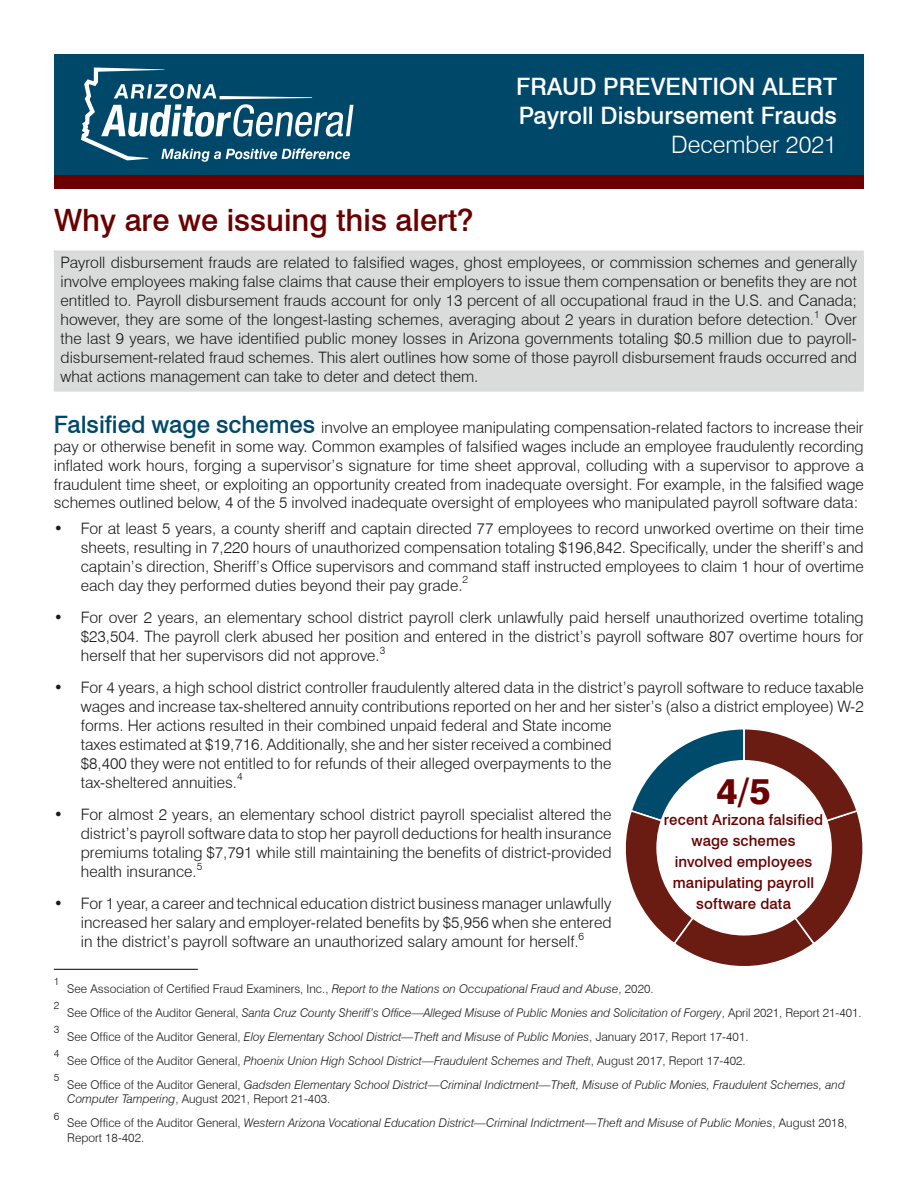
<style>
.page{position:relative;width:918px;height:1188px;background:#fff}
.page>*{position:absolute;margin:0;border:0;box-sizing:border-box;transform-origin:0 0}
.t1{font:800 36px "Swiss 721 BT";color:#6a0000}
.t2{font:500 30.75px "Swiss 721 BT";color:#6a0000}
.t3{font:500 24px/28.8px "Swiss 721 BT";color:#fff}
.t4{font:300 24px "Swiss 721 BT";color:#fff}
.t5{font:300 15.75px/18.9px "Swiss 721 BT";color:#1c1b1a;text-align:justify}
.t6{font:500 15px/21px "Swiss 721 BT";letter-spacing:.005em;color:#6a0000;text-align:center}
.t7{font:italic 300 12px/14.4px "Swiss 721 BT";color:#1c1b1a}
.t8{font:300 12px "Swiss 721 BT";color:#1c1b1a}
.t9{font:300 10.5px "Swiss 721 BT";color:#1c1b1a}
.s1{font-weight:500;font-size:24px;color:#00486a}
.s2{font-weight:700}
.s3{font-style:italic}
.s4{font-style:normal}
</style>
<div class="page">
<svg style="left:625px;top:729px;width:238px;height:237px"></svg>
<div style="left:656px;top:760px;width:176px;height:176px;background:#fff;border-radius:50%"></div>
<div style="left:54px;top:256px;width:810px;height:130px;background:#dadbdb"></div>
<div style="left:54px;top:380px;width:810px;height:12px;background:#dadbdb"></div>
<div style="left:54px;top:250px;width:810px;height:12px;background:#dadbdb"></div>
<hr style="left:54px;top:969px;width:144px;height:1px;background:#1c1b1a">
<div style="left:54px;top:54px;width:810px;height:122px;background:#00486a"></div>
<svg style="left:81px;top:68px;width:273px;height:94px"></svg>
<div style="left:54px;top:176px;width:810px;height:13px;background:#6a0000"></div>
<h2 class="t2" style="left:54px;top:201px;width:421px">Why are we issuing this alert?</h2>
<h3 class="t3" style="left:516px;top:72px;width:322px">FRAUD PREVENTION ALERT<br>Payroll Disbursement Frauds</h3>
<h3 class="t4" style="left:671px;top:130px;width:167px">December 2021</h3>
<p class="t5" style="left:61px;top:253px;width:798px">Payroll disbursement frauds are related to falsified wages, ghost employees, or commission schemes and generally involve employees making false claims that cause their employers to issue them compensation or benefits they are not entitled to. Payroll disbursement frauds account for only 13 percent of all occupational fraud in the U.S. and Canada; however, they are some of the longest-lasting schemes, averaging about 2 years in duration before detection.</p>
<p class="t9" style="left:814px;top:308px;width:7px">1</p>
<p class="t5" style="left:61px;top:310px;width:798px;text-indent:764px">Over the last 9 years, we have identified public money losses in Arizona governments totaling $0.5 million due to payroll&shy;disbursement-related fraud schemes. This alert outlines how some of those payroll disbursement frauds occurred and what actions management can take to deter and detect them.</p>
<p class="t5" style="left:54px;top:418px;width:811px"><span class="s1">Falsified wage schemes</span> involve an employee manipulating compensation-related factors to increase their pay or otherwise benefit in some way. Common examples of falsified wages include an employee fraudulently recording inflated work hours, forging a supervisor’s signature for time sheet approval, colluding with a supervisor to approve a fraudulent time sheet, or exploiting an opportunity created from inadequate oversight. For example, in the falsified wage schemes outlined below, 4 of the 5 involved inadequate oversight of employees who manipulated payroll software data:</p>
<p class="t5" style="left:81px;top:519px;width:784px;text-indent:-27px"><span class="s2">•</span> For at least 5 years, a county sheriff and captain directed 77 employees to record unworked overtime on their time sheets, resulting in 7,220 hours of unauthorized compensation totaling $196,842. Specifically, under the sheriff’s and captain’s direction, Sheriff’s Office supervisors and command staff instructed employees to claim 1 hour of overtime each day they performed duties beyond their pay grade.</p>
<p class="t9" style="left:463px;top:573px;width:7px">2</p>
<p class="t5" style="left:81px;top:608px;width:784px;text-indent:-27px"><span class="s2">•</span> For over 2 years, an elementary school district payroll clerk unlawfully paid herself unauthorized overtime totaling $23,504. The payroll clerk abused her position and entered in the district’s payroll software 807 overtime hours for herself that her supervisors did not approve.</p>
<p class="t9" style="left:380px;top:643px;width:7px">3</p>
<p class="t5" style="left:81px;top:678px;width:785px;text-align:left;text-indent:-27px"><span class="s2">•</span> For 4 years, a high school district controller fraudulently altered data in the district’s payroll software to reduce taxable wages and increase tax-sheltered annuity contributions reported on her and her sister’s (also a district employee) W-2 forms. Her actions resulted in their combined unpaid federal and State income<br>taxes estimated at $19,716. Additionally, she and her sister received a combined<br>$8,400 they were not entitled to for refunds of their alleged overpayments to the<br>tax-sheltered annuities.</p>
<p class="t9" style="left:237px;top:770px;width:7px">4</p>
<p class="t5" style="left:81px;top:805px;width:532px;text-indent:-27px"><span class="s2">•</span> For almost 2 years, an elementary school district payroll specialist altered the district’s payroll software data to stop her payroll deductions for health insurance premiums totaling $7,791 while still maintaining the benefits of district-provided health insurance.</p>
<h1 class="t1" style="left:716px;top:770px;width:56px">4/5</h1>
<p class="t6" style="left:664px;top:809px;width:161px">recent Arizona falsified wage schemes involved employees manipulating payroll software data</p>
<p class="t9" style="left:197px;top:859px;width:7px">5</p>
<p class="t5" style="left:81px;top:894px;width:532px;text-indent:-27px"><span class="s2">•</span> For 1 year, a career and technical education district business manager unlawfully increased her salary and employer-related benefits by $5,956 when she entered in the district’s payroll software an unauthorized salary amount for herself.</p>
<p class="t9" style="left:579px;top:930px;width:7px">6</p>
<p class="t9" style="left:54px;top:975px;width:7px">1</p>
<p class="t8" style="left:67px;top:981px;width:588px">See Association of Certified Fraud Examiners, Inc., <span class="s3">Report to the Nations on Occupational Fraud and Abuse</span>, 2020.</p>
<p class="t9" style="left:54px;top:999px;width:7px">2</p>
<p class="t7" style="left:67px;top:1005px;width:796px"><span class="s4">See Office of the Auditor General,</span> Santa Cruz County Sheriff’s Office—Alleged Misuse of Public Monies and Solicitation of Forgery<span class="s4">, April 2021, Report 21-401.</span></p>
<p class="t9" style="left:54px;top:1023px;width:7px">3</p>
<p class="t7" style="left:67px;top:1029px;width:683px"><span class="s4">See Office of the Auditor General,</span> Eloy Elementary School District—Theft and Misuse of Public Monies<span class="s4">, January 2017, Report 17-401.</span></p>
<p class="t9" style="left:54px;top:1047px;width:7px">4</p>
<p class="t7" style="left:67px;top:1053px;width:680px"><span class="s4">See Office of the Auditor General,</span> Phoenix Union High School District—Fraudulent Schemes and Theft<span class="s4">, August 2017, Report 17-402.</span></p>
<p class="t9" style="left:54px;top:1071px;width:7px">5</p>
<p class="t7" style="left:67px;top:1077px;width:779px"><span class="s4">See Office of the Auditor General,</span> Gadsden Elementary School District—Criminal Indictment—Theft, Misuse of Public Monies, Fraudulent Schemes, and<br>Computer Tampering<span class="s4">, August 2021, Report 21-403.</span></p>
<p class="t9" style="left:54px;top:1110px;width:7px">6</p>
<p class="t7" style="left:67px;top:1116px;width:781px"><span class="s4">See Office of the Auditor General,</span> Western Arizona Vocational Education District—Criminal Indictment—Theft and Misuse of Public Monies<span class="s4">, August 2018,<br>Report 18-402.</span></p>
</div>
